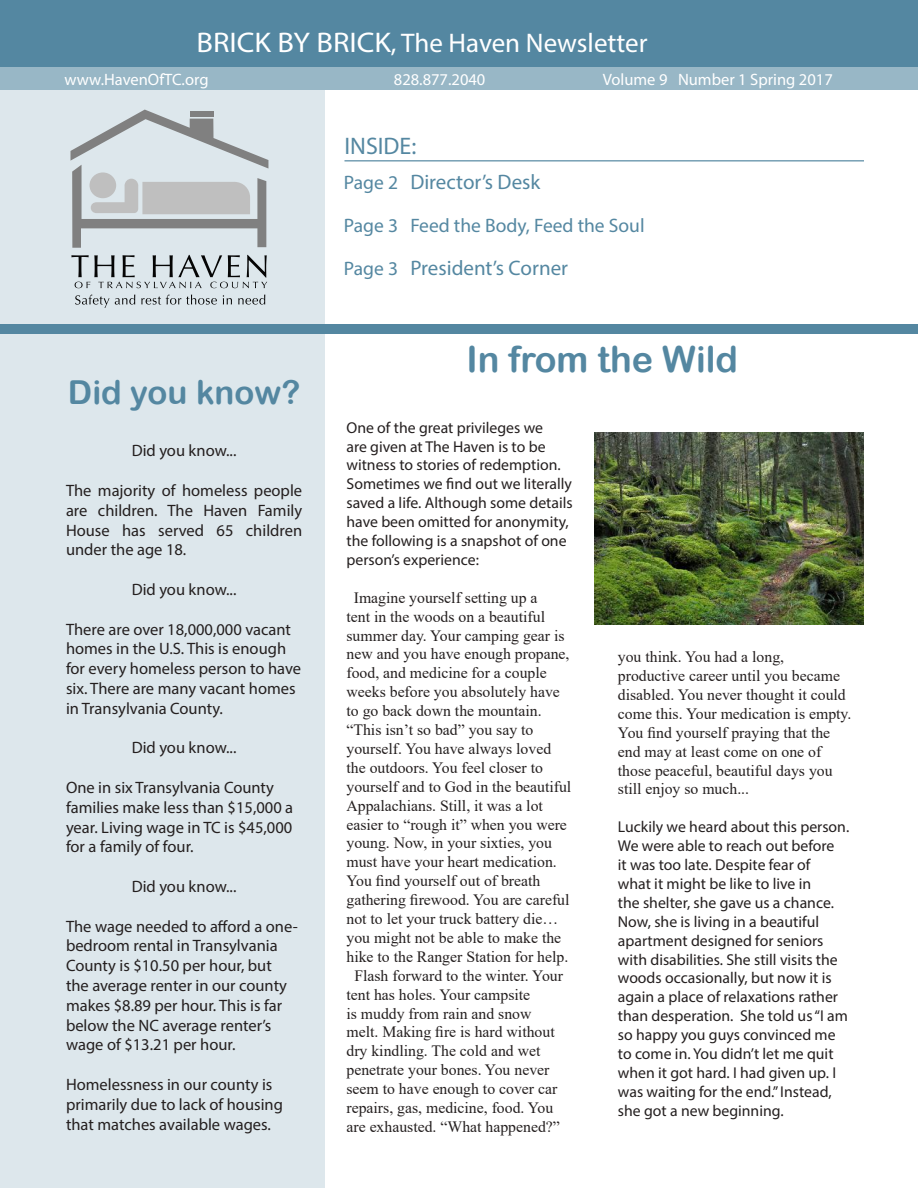
<style>
.page{position:relative;width:918px;height:1188px;background:#fff}
.page>*{position:absolute;margin:0;border:0;box-sizing:border-box;transform-origin:0 0}
.t1{font:36px "Arial Rounded MT Bold";color:#5487a1}
.t2{font:33px "Arial Rounded MT Bold";color:#5487a1}
.t3{font:27px "Myriad Pro";color:#fff}
.t4{font:24px "Myriad Pro";color:#5487a1}
.t5{font:21px "Myriad Pro";color:#5487a1}
.t6{font:19.5px "Myriad Pro";color:#5487a1}
.t7{font:16.5px/19.8px "Myriad Pro";color:#241f1f}
.t8{font:16.5px "Myriad Pro";color:#fff}
.t9{font:15.75px/18.9px "Times New Roman";color:#241f1f}
.t10{font:15.75px/18.9px "Myriad Pro";color:#241f1f}
.s1{font-size:28.5px}
.s2{font-size:19.5px}
</style>
<div class="page">
<div style="left:0;top:90px;width:325px;height:1098px;background:#dde7ec"></div>
<div style="left:0;top:324px;width:918px;height:9px;background:#5487a1"></div>
<div style="left:0;top:0;width:918px;height:67px;background:#5487a1"></div>
<svg style="left:70px;top:110px;width:198px;height:138px"></svg>
<svg style="left:71px;top:255px;width:196px;height:33px"></svg>
<svg style="left:75px;top:295px;width:60px;height:13px"></svg>
<svg style="left:141px;top:295px;width:76px;height:10px"></svg>
<svg style="left:223px;top:295px;width:9px;height:9px"></svg>
<svg style="left:238px;top:295px;width:27px;height:10px"></svg>
<hr style="left:344px;top:160px;width:520px;height:2px;background:#5487a1">
<div style="left:0;top:67px;width:918px;height:23px;background:#98b7c6"></div>
<img style="left:594px;top:432px;width:269px;height:192px">
<h3 class="t3" style="left:197px;top:27px;width:453px"><span class="s1">BRICK BY BRICK</span>, The Haven Newsletter</h3>
<p class="t8" style="left:64px;top:69px;width:146px">www.HavenOfTC.org</p>
<p class="t8" style="left:394px;top:69px;width:93px">828.877.2040</p>
<p class="t8" style="left:603px;top:69px;width:231px">Volume 9 Number 1 Spring 2017</p>
<h3 class="t4" style="left:344px;top:131px;width:73px">INSIDE:</h3>
<h3 class="t5" style="left:344px;top:169px;width:198px"><span class="s2">Page 2</span> Director’s Desk</h3>
<p class="t6" style="left:344px;top:214px;width:302px">Page 3 Feed the Body, Feed the Soul</p>
<h3 class="t5" style="left:344px;top:255px;width:226px"><span class="s2">Page 3</span> President’s Corner</h3>
<h2 class="t2" style="left:68px;top:373px;width:234px">Did you know?</h2>
<p class="t7" style="left:132px;top:441px;width:106px">Did you know...</p>
<p class="t7" style="left:66px;top:480px;width:238px;text-align:justify">The majority of homeless people are children. The Haven Family House has served 65 children under the age 18.</p>
<p class="t7" style="left:132px;top:579px;width:106px">Did you know...</p>
<p class="t7" style="left:66px;top:619px;width:237px">There are over 18,000,000 vacant homes in the U.S. This is enough for every homeless person to have six. There are many vacant homes in Transylvania County.</p>
<p class="t7" style="left:132px;top:738px;width:106px">Did you know...</p>
<p class="t7" style="left:66px;top:777px;width:229px">One in six Transylvania County families make less than $15,000 a year. Living wage in TC is $45,000 for a family of four.</p>
<p class="t7" style="left:132px;top:876px;width:106px">Did you know...</p>
<p class="t7" style="left:66px;top:916px;width:233px">The wage needed to afford a one&shy;bedroom rental in Transylvania<br>County is $10.50 per hour, but the average renter in our county makes $8.89 per hour. This is far below the NC average renter’s wage of $13.21 per hour.</p>
<p class="t7" style="left:66px;top:1074px;width:218px">Homelessness in our county is primarily due to lack of housing that matches available wages.</p>
<h1 class="t1" style="left:466px;top:338px;width:273px">In from the Wild</h1>
<p class="t10" style="left:346px;top:418px;width:228px">One of the great privileges we<br>are given at The Haven is to be witness to stories of redemption.<br>Sometimes we find out we literally saved a life. Although some details have been omitted for anonymity, the following is a snapshot of one person’s experience:</p>
<p class="t9" style="left:354px;top:588px;width:185px">Imagine yourself setting up a</p>
<p class="t9" style="left:346px;top:606px;width:200px">tent in the woods on a beautiful</p>
<p class="t9" style="left:346px;top:625px;width:220px">summer day. Your camping gear is</p>
<p class="t9" style="left:346px;top:644px;width:225px">new and you have enough propane,</p>
<p class="t9" style="left:346px;top:663px;width:202px">food, and medicine for a couple</p>
<p class="t9" style="left:346px;top:682px;width:215px">weeks before you absolutely have</p>
<p class="t9" style="left:346px;top:701px;width:197px">to go back down the mountain.</p>
<p class="t9" style="left:346px;top:720px;width:188px">“This isn’t so bad” you say to</p>
<p class="t9" style="left:346px;top:739px;width:206px">yourself. You have always loved</p>
<p class="t9" style="left:346px;top:758px;width:198px">the outdoors. You feel closer to</p>
<p class="t9" style="left:346px;top:777px;width:226px">yourself and to God in the beautiful</p>
<p class="t9" style="left:346px;top:795px;width:198px">Appalachians. Still, it was a lot</p>
<p class="t9" style="left:346px;top:814px;width:222px">easier to “rough it” when you were</p>
<p class="t9" style="left:346px;top:833px;width:207px">young. Now, in your sixties, you</p>
<p class="t9" style="left:346px;top:852px;width:212px">must have your heart medication.</p>
<p class="t9" style="left:346px;top:871px;width:195px">You find yourself out of breath</p>
<p class="t9" style="left:346px;top:890px;width:225px">gathering firewood. You are careful</p>
<p class="t9" style="left:346px;top:909px;width:213px">not to let your truck battery die…</p>
<p class="t9" style="left:346px;top:928px;width:216px">you might not be able to make the</p>
<p class="t9" style="left:346px;top:947px;width:223px">hike to the Ranger Station for help.</p>
<p class="t9" style="left:354px;top:966px;width:210px">Flash forward to the winter. Your</p>
<p class="t9" style="left:346px;top:984px;width:185px">tent has holes. Your campsite</p>
<p class="t9" style="left:346px;top:1003px;width:187px">is muddy from rain and snow</p>
<p class="t9" style="left:346px;top:1022px;width:210px">melt. Making fire is hard without</p>
<p class="t9" style="left:346px;top:1041px;width:195px">dry kindling. The cold and wet</p>
<p class="t9" style="left:346px;top:1060px;width:204px">penetrate your bones. You never</p>
<p class="t9" style="left:346px;top:1079px;width:212px">seem to have enough to cover car</p>
<p class="t9" style="left:346px;top:1098px;width:208px">repairs, gas, medicine, food. You</p>
<p class="t9" style="left:346px;top:1117px;width:215px">are exhausted. “What happened?”</p>
<p class="t9" style="left:618px;top:647px;width:235px">you think. You had a long, productive career until you became disabled. You never thought it could come this. Your medication is empty.<br>You find yourself praying that the end may at least come on one of those peaceful, beautiful days you still enjoy so much...</p>
<p class="t10" style="left:618px;top:817px;width:233px">Luckily we heard about this person.<br>We were able to reach out before<br>it was too late. Despite fear of<br>what it might be like to live in<br>the shelter, she gave us a chance.<br>Now, she is living in a beautiful apartment designed for seniors with disabilities. She still visits the woods occasionally, but now it is again a place of relaxations rather than desperation. She told us “I am so happy you guys convinced me to come in. You didn’t let me quit when it got hard. I had given up. I was waiting for the end.” Instead, she got a new beginning.</p>
</div>
